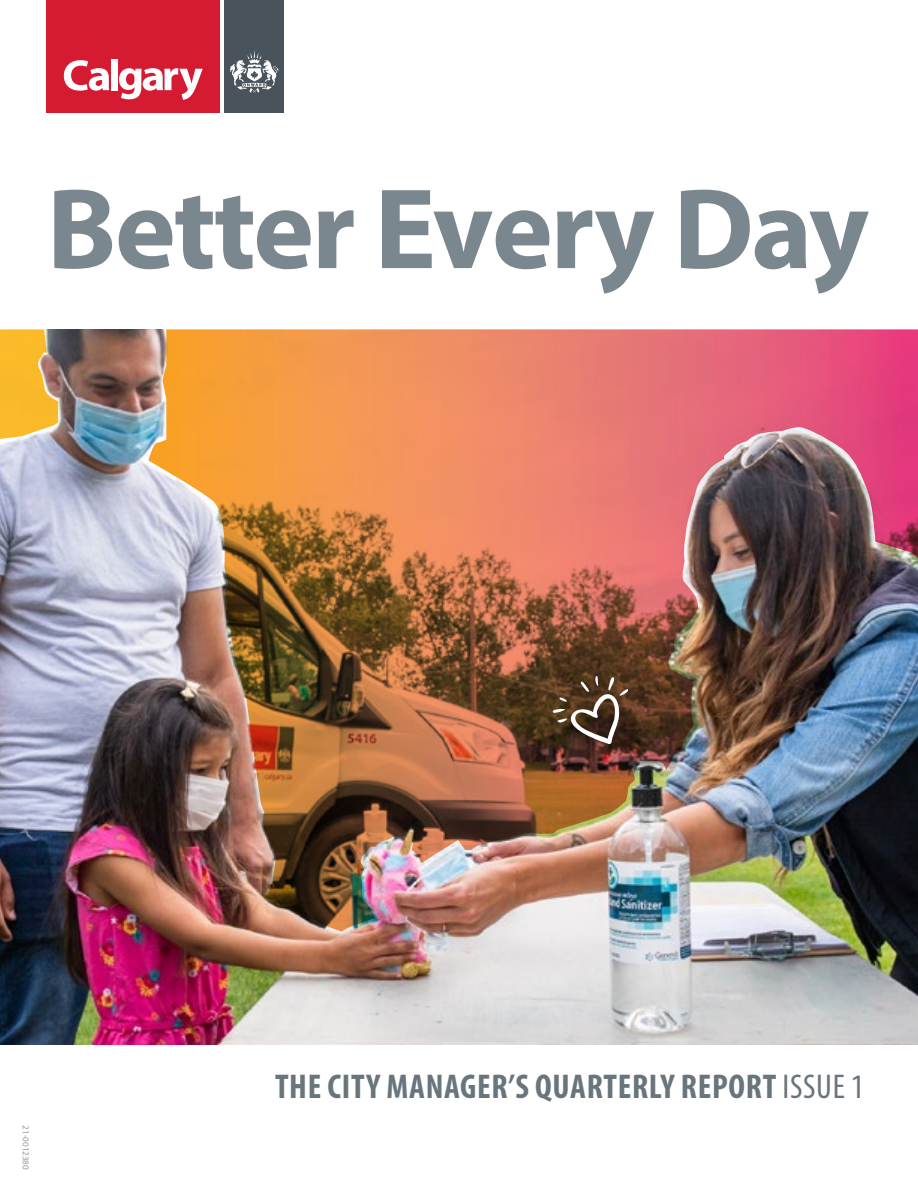
<style>
.page{position:relative;width:918px;height:1188px;background:#fff}
.page>*{position:absolute;margin:0;border:0;box-sizing:border-box;transform-origin:0 0}
.t1{font:700 115.5px "Myriad Pro";letter-spacing:-.02em;color:#7b878f}
.t2{font:700 condensed 34.5px "Myriad Pro";letter-spacing:.02em;color:#69757c}
.t3{font:9px "Myriad Pro";color:#999b9e}
.s1{font-weight:400}
</style>
<div class="page">
<div style="left:46px;top:0;width:175px;height:113px;background:#d51b32"></div>
<div style="left:224px;top:0;width:60px;height:113px;background:#48535b"></div>
<svg style="left:64px;top:60px;width:45px;height:31px"></svg>
<div style="left:111px;top:59px;width:7px;height:31px;background:#fff"></div>
<svg style="left:119px;top:68px;width:84px;height:32px"></svg>
<svg style="left:230px;top:50px;width:49px;height:43px"></svg>
<img style="left:0;top:329px;width:918px;height:715px">
<svg style="left:0;top:329px;width:59px;height:111px;background:#e7b244"></svg>
<img style="left:148px;top:329px;width:770px;height:603px">
<svg style="left:551px;top:673px;width:79px;height:72px;background:#624c3a"></svg>
<h1 class="t1" style="left:47px;top:154px;width:824px">Better Every Day</h1>
<p class="t3" style="left:32px;top:1125px;width:46px;rotate:90deg">21-0012380</p>
<p class="t2" style="left:275px;top:1065px;width:590px">THE CITY MANAGER’S QUARTERLY REPORT <span class="s1">ISSUE 1</span></p>
</div>
